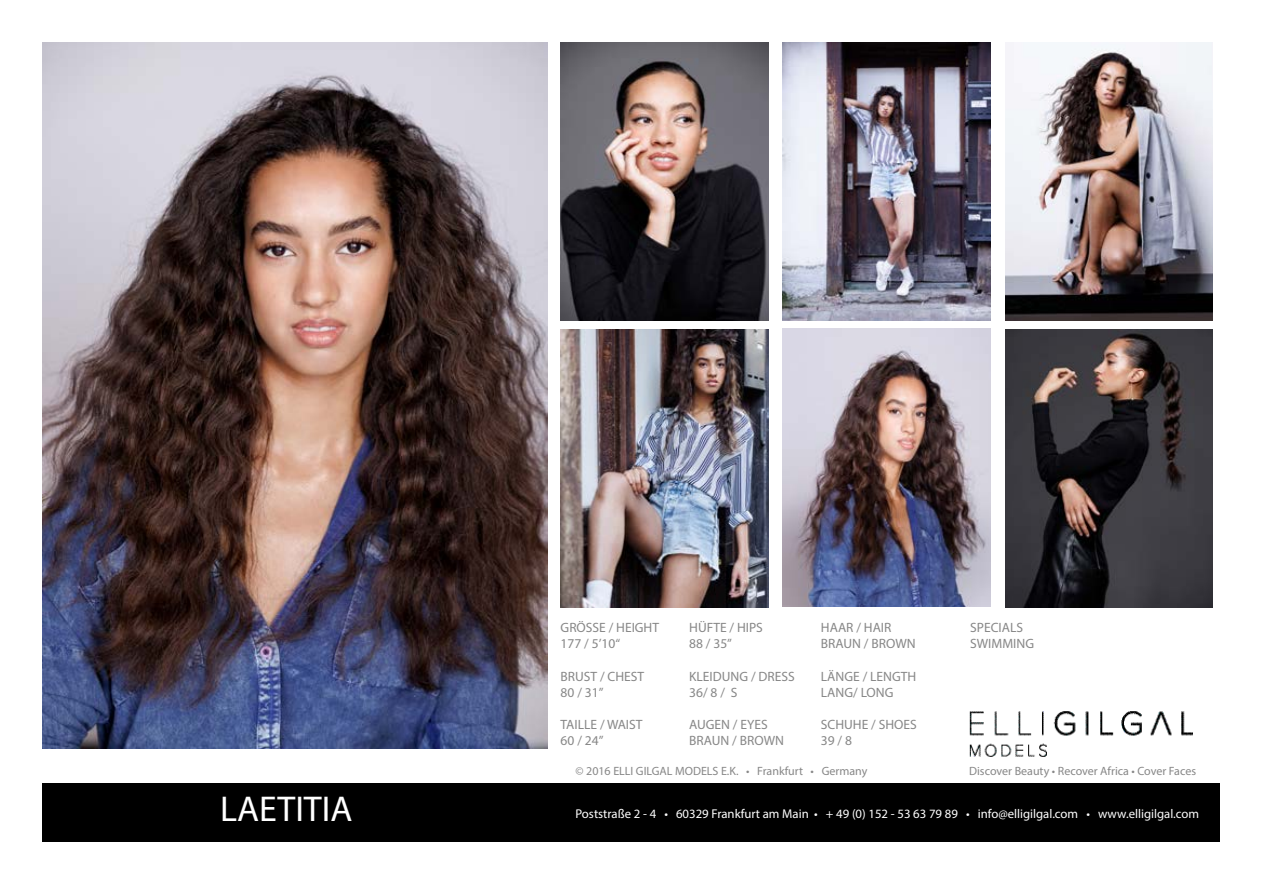
<style>
.page{position:relative;width:1263px;height:893px;background:#fff}
.page>*{position:absolute;margin:0;border:0;box-sizing:border-box;transform-origin:0 0}
.t1{font:36px "Myriad Pro";color:#fff}
.t2{font:13.5px/16.2px "Myriad Pro";color:#878787}
.t3{font:12.75px "Myriad Pro";color:#fff}
.t4{font:12px "Myriad Pro";color:#878787}
.s1{color:#fdfdfd}
</style>
<div class="page">
<div style="left:43px;top:783px;width:1177px;height:59px;background:#000"></div>
<img style="left:43px;top:43px;width:504px;height:706px">
<img style="left:561px;top:43px;width:207px;height:277px">
<img style="left:783px;top:43px;width:207px;height:277px">
<img style="left:969px;top:711px;width:224px;height:46px">
<img style="left:1005px;top:43px;width:208px;height:277px">
<img style="left:561px;top:330px;width:207px;height:277px">
<img style="left:783px;top:328px;width:207px;height:278px">
<img style="left:1005px;top:330px;width:208px;height:277px">
<h1 class="t1" style="left:220px;top:787px;width:134px">LAETITIA</h1>
<p class="t2" style="left:561px;top:619px;width:100px">GRÖSSE / HEIGHT<br>177 / 5’10“</p>
<p class="t2" style="left:561px;top:668px;width:85px">BRUST / CHEST<br>80 / 31”</p>
<p class="t2" style="left:561px;top:716px;width:83px">TAILLE / WAIST<br>60 / 24”</p>
<p class="t2" style="left:689px;top:619px;width:75px">HÜFTE / HIPS<br>88 / 35”</p>
<p class="t2" style="left:689px;top:668px;width:107px">KLEIDUNG / DRESS<br>36/ 8 / S</p>
<p class="t2" style="left:689px;top:716px;width:96px">AUGEN / EYES<br>BRAUN / BROWN</p>
<p class="t4" style="left:575px;top:763px;width:293px">© 2016 ELLI GILGAL MODELS E.K. • Frankfurt • Germany</p>
<p class="t4" style="left:969px;top:763px;width:228px">Discover Beauty • Recover Africa • Cover Faces</p>
<p class="t2" style="left:821px;top:619px;width:96px">HAAR / HAIR<br>BRAUN / BROWN</p>
<p class="t2" style="left:821px;top:668px;width:97px">LÄNGE / LENGTH<br>LANG/ LONG</p>
<p class="t2" style="left:821px;top:716px;width:97px">SCHUHE / SHOES<br>39 / 8</p>
<p class="t2" style="left:970px;top:619px;width:65px">SPECIALS<br>SWIMMING</p>
<p class="t3" style="left:575px;top:806px;width:625px">Poststraße <span class="s1">2 - 4</span> • 60329 Frankfurt am Main • + 49 (0) 152 - 53 63 79 89 • info@elligilgal.com <span class="s1">• www.elligilgal.com</span></p>
</div>
